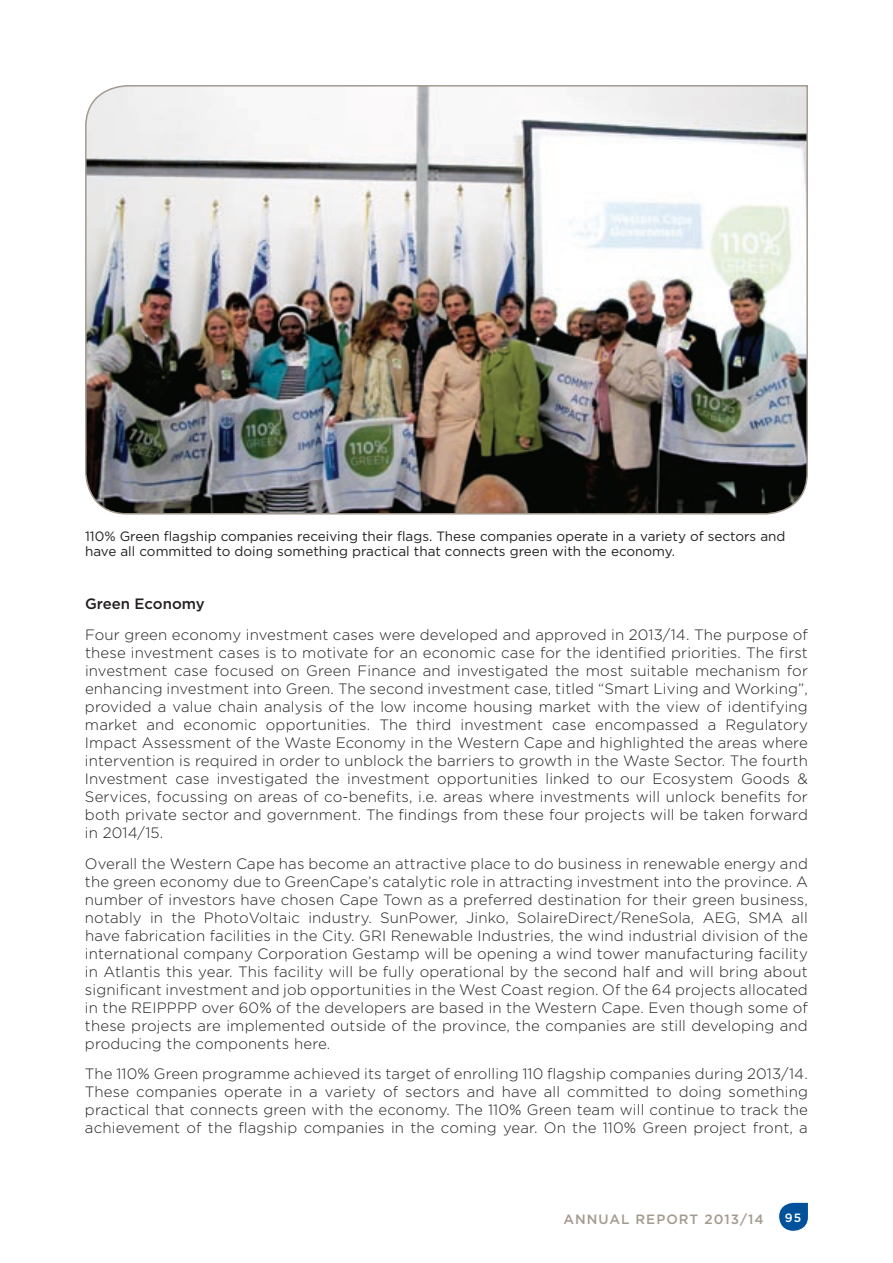
<style>
.page{position:relative;width:893px;height:1263px;background:#fff}
.page>*{position:absolute;margin:0;border:0;box-sizing:border-box;transform-origin:0 0}
.t1{font:300 15px/18px "Gotham";letter-spacing:.01em;color:#231f20;text-align:justify}
.t2{font:500 15px "Gotham";color:#231f20}
.t3{font:13.5px/15.8px "Gotham";color:#231f20}
.t4{font:500 13.5px "Gotham";letter-spacing:.075em;color:#a39a8f}
.t5{font:500 12px "Gotham";color:#fff}
</style>
<div class="page">
<svg style="left:779px;top:1203px;width:29px;height:28px"></svg>
<img style="left:85px;top:85px;width:723px;height:430px">
<p class="t3" style="left:85px;top:528px;width:702px">110% Green flagship companies receiving their flags. These companies operate in a variety of sectors and have all committed to doing something practical that connects green with the economy.</p>
<p class="t2" style="left:85px;top:594px;width:121px">Green Economy</p>
<p class="t1" style="left:85px;top:625px;width:724px">Four green economy investment cases were developed and approved in 2013/14. The purpose of these investment cases is to motivate for an economic case for the identified priorities. The first investment case focused on Green Finance and investigated the most suitable mechanism for enhancing investment into Green. The second investment case, titled “Smart Living and Working”, provided a value chain analysis of the low income housing market with the view of identifying market and economic opportunities. The third investment case encompassed a Regulatory I mpact Assessment of the Waste Economy in the Western Cape and highlighted the areas where intervention is required in order to unblock the barriers to growth in the Waste Sector. The fourth I nvestment case investigated the investment opportunities linked to our Ecosystem Goods &amp; Services, focussing on areas of co-benefits, i.e. areas where investments will unlock benefits for both private sector and government. The findings from these four projects will be taken forward in 2014/15.</p>
<p class="t1" style="left:85px;top:854px;width:724px">Overall the Western Cape has become an attractive place to do business in renewable energy and the green economy due to GreenCape’s catalytic role in attracting investment into the province. A number of investors have chosen Cape Town as a preferred destination for their green business, notably in the PhotoVoltaic industry. SunPower, Jinko, SolaireDirect/ReneSola, AEG, SMA</p>
<p class="t1" style="left:85px;top:908px;width:724px;text-indent:706px">all have fabrication facilities in the City. GRI Renewable I ndustries, the wind industrial division of the international company Corporation Gestamp will be opening a wind tower manufacturing facility in Atlantis this year. This facility will be fully operational by the second half and will bring about significant investment and job opportunities in the West Coast region. Of the 64 projects allocated in the REIPPPP</p>
<p class="t1" style="left:85px;top:998px;width:724px;text-indent:117px">over 60% of the developers are based in the Western Cape. Even though some of these projects are implemented outside of the province, the companies are still developing and producing the components here.</p>
<p class="t1" style="left:85px;top:1065px;width:724px">The 110% Green programme achieved its target of enrolling 110 flagship companies during 2013/14.<br>These companies operate in a variety of sectors and have all committed to doing something practical that connects green with the economy. The 110% Green team will continue to track the achievement of the flagship companies in the coming year. On the 110% Green project front, a</p>
<p class="t4" style="left:563px;top:1210px;width:202px">ANNUAL REPORT 2013/14</p>
<p class="t5" style="left:785px;top:1210px;width:18px">95</p>
</div>
